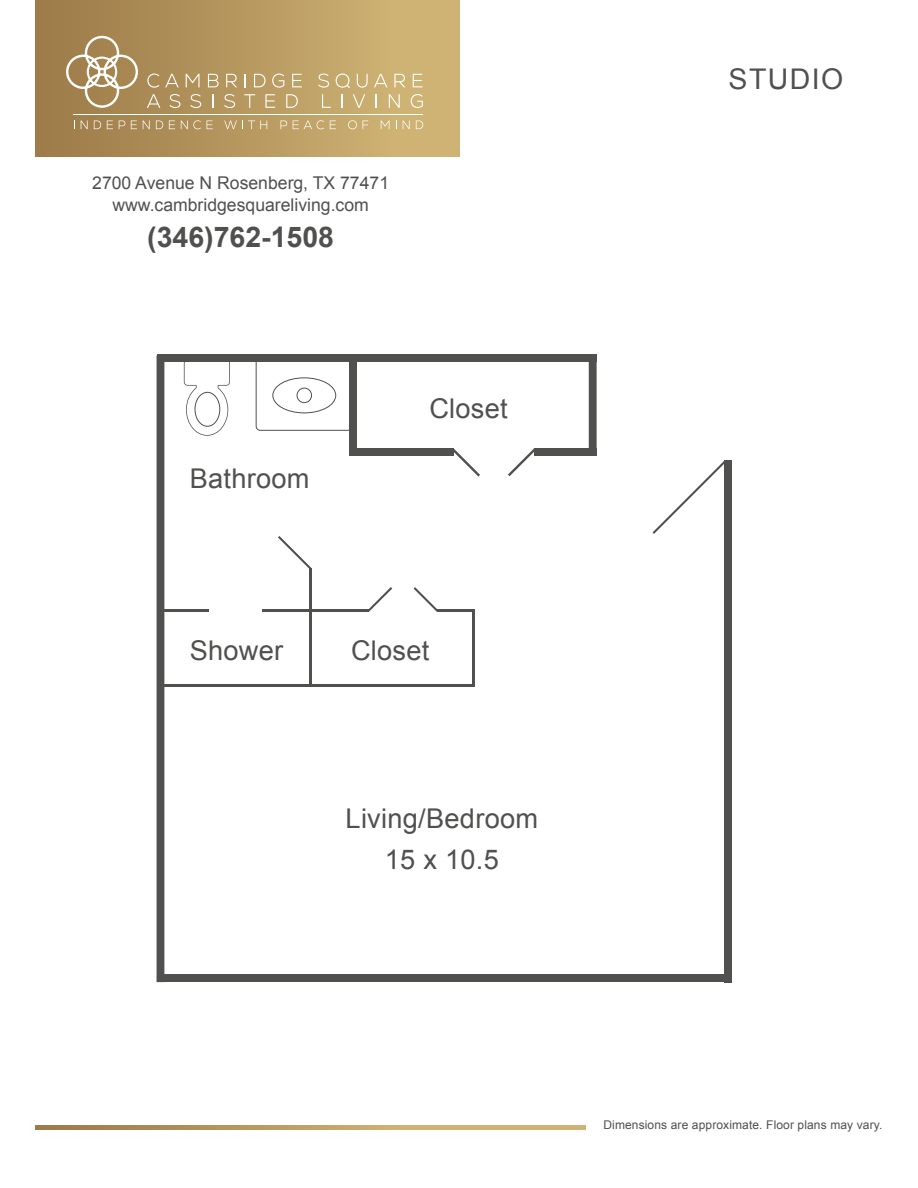
<style>
.page{position:relative;width:918px;height:1188px;background:#fff}
.page>*{position:absolute;margin:0;border:0;box-sizing:border-box;transform-origin:0 0}
.t1{font:700 28.5px "Arial";color:#50504f}
.t2{font:28.5px "Arial";letter-spacing:.05em;color:#50504f}
.t3{font:27.15px/41px "Arial";letter-spacing:.01em;color:#50504f;text-align:center}
.t4{font:17.55px/23px "Arial";color:#50504f;text-align:center}
.t5{font:12px "Arial";letter-spacing:.01em;color:#50504f}
</style>
<div class="page">
<div style="left:256px;top:355px;width:96px;height:76px;border:1px solid #50504f;border-radius:4px"></div>
<div style="left:272px;top:377px;width:64px;height:36px;border:1px solid #50504f;border-radius:50%"></div>
<div style="left:297px;top:388px;width:15px;height:15px;border:1px solid #50504f;border-radius:50%"></div>
<svg style="left:184px;top:362px;width:46px;height:74px"></svg>
<div style="left:195px;top:392px;width:25px;height:35px;border:1px solid #50504f;border-radius:50%"></div>
<div style="left:724px;top:460px;width:8px;height:522px;background:#50504f"></div>
<div style="left:157px;top:355px;width:440px;height:7px;background:#50504f"></div>
<div style="left:350px;top:448px;width:104px;height:8px;background:#50504f"></div>
<div style="left:534px;top:448px;width:63px;height:8px;background:#50504f"></div>
<svg style="left:508px;top:448px;width:26px;height:28px"></svg>
<svg style="left:454px;top:449px;width:26px;height:28px"></svg>
<div style="left:350px;top:360px;width:7px;height:96px;background:#50504f"></div>
<div style="left:157px;top:362px;width:7px;height:620px;background:#50504f"></div>
<svg style="left:589px;top:362px;width:8px;height:86px"></svg>
<div style="left:158px;top:975px;width:574px;height:7px;background:#50504f"></div>
<hr style="left:472px;top:610px;width:3px;height:77px;background:#50504f">
<hr style="left:437px;top:609px;width:38px;height:3px;background:#50504f">
<svg style="left:414px;top:587px;width:23px;height:25px"></svg>
<hr style="left:160px;top:684px;width:315px;height:3px;background:#50504f">
<hr style="left:263px;top:609px;width:106px;height:3px;background:#50504f">
<hr style="left:309px;top:568px;width:2px;height:119px;background:#50504f">
<hr style="left:161px;top:609px;width:48px;height:3px;background:#50504f">
<svg style="left:278px;top:536px;width:33px;height:33px"></svg>
<svg style="left:369px;top:587px;width:23px;height:25px"></svg>
<svg style="left:653px;top:461px;width:71px;height:73px"></svg>
<svg style="left:35px;top:1126px;width:551px;height:3px;background:#bc9f64"></svg>
<div style="left:35px;top:0;width:425px;height:156px;background:linear-gradient(to right,#9c7a49,#d4ba79)"></div>
<svg style="left:66px;top:36px;width:72px;height:72px;background:#b69c73"></svg>
<hr style="left:73px;top:114px;width:350px;height:1px;background:#fff">
<svg style="left:147px;top:74px;width:12px;height:14px"></svg>
<svg style="left:165px;top:74px;width:14px;height:13px"></svg>
<svg style="left:186px;top:74px;width:14px;height:13px"></svg>
<svg style="left:208px;top:74px;width:11px;height:13px"></svg>
<svg style="left:226px;top:74px;width:11px;height:13px"></svg>
<svg style="left:244px;top:74px;width:2px;height:13px"></svg>
<svg style="left:254px;top:74px;width:12px;height:13px"></svg>
<svg style="left:272px;top:74px;width:12px;height:14px"></svg>
<svg style="left:292px;top:74px;width:10px;height:13px"></svg>
<svg style="left:318px;top:74px;width:11px;height:14px"></svg>
<svg style="left:336px;top:74px;width:14px;height:14px"></svg>
<svg style="left:357px;top:74px;width:11px;height:14px"></svg>
<svg style="left:374px;top:74px;width:13px;height:13px"></svg>
<svg style="left:394px;top:74px;width:11px;height:13px"></svg>
<svg style="left:413px;top:74px;width:9px;height:13px"></svg>
<svg style="left:147px;top:94px;width:13px;height:14px"></svg>
<svg style="left:170px;top:94px;width:10px;height:14px"></svg>
<svg style="left:190px;top:94px;width:11px;height:14px"></svg>
<svg style="left:212px;top:94px;width:1px;height:14px"></svg>
<svg style="left:224px;top:94px;width:11px;height:14px"></svg>
<svg style="left:244px;top:94px;width:11px;height:14px"></svg>
<svg style="left:265px;top:94px;width:10px;height:14px"></svg>
<svg style="left:286px;top:94px;width:12px;height:14px"></svg>
<svg style="left:322px;top:94px;width:9px;height:14px"></svg>
<svg style="left:341px;top:94px;width:1px;height:14px"></svg>
<svg style="left:353px;top:94px;width:12px;height:14px"></svg>
<svg style="left:376px;top:94px;width:1px;height:14px"></svg>
<svg style="left:389px;top:94px;width:11px;height:14px"></svg>
<svg style="left:411px;top:94px;width:12px;height:14px"></svg>
<svg style="left:81px;top:121px;width:7px;height:8px"></svg>
<svg style="left:94px;top:121px;width:7px;height:8px"></svg>
<svg style="left:107px;top:121px;width:6px;height:8px"></svg>
<svg style="left:119px;top:121px;width:6px;height:8px"></svg>
<svg style="left:131px;top:121px;width:6px;height:8px"></svg>
<svg style="left:143px;top:121px;width:7px;height:8px"></svg>
<svg style="left:156px;top:121px;width:7px;height:8px"></svg>
<svg style="left:169px;top:121px;width:6px;height:8px"></svg>
<svg style="left:181px;top:120px;width:20px;height:9px"></svg>
<svg style="left:207px;top:121px;width:6px;height:8px"></svg>
<svg style="left:224px;top:121px;width:43px;height:8px"></svg>
<svg style="left:281px;top:121px;width:6px;height:8px"></svg>
<svg style="left:293px;top:120px;width:31px;height:9px"></svg>
<svg style="left:330px;top:121px;width:6px;height:8px"></svg>
<svg style="left:348px;top:120px;width:9px;height:9px"></svg>
<svg style="left:363px;top:121px;width:5px;height:8px"></svg>
<svg style="left:381px;top:121px;width:9px;height:8px"></svg>
<svg style="left:403px;top:121px;width:7px;height:8px"></svg>
<svg style="left:416px;top:121px;width:7px;height:8px"></svg>
<p class="t4" style="left:92px;top:171px;width:298px">2700 Avenue N Rosenberg, TX 77471 www.cambridgesquareliving.com</p>
<h1 class="t1" style="left:147px;top:219px;width:188px">(346)762-1508</h1>
<h2 class="t3" style="left:190px;top:458px;width:121px">Bathroom</h2>
<h2 class="t3" style="left:429px;top:388px;width:80px">Closet</h2>
<h2 class="t3" style="left:190px;top:630px;width:95px">Shower</h2>
<h2 class="t3" style="left:351px;top:630px;width:80px">Closet</h2>
<h2 class="t3" style="left:346px;top:798px;width:194px">Living/Bedroom<br>15 x 10.5</h2>
<h1 class="t2" style="left:729px;top:60px;width:116px">STUDIO</h1>
<p class="t5" style="left:603px;top:1117px;width:280px">Dimensions are approximate. Floor plans may vary.</p>
</div>
